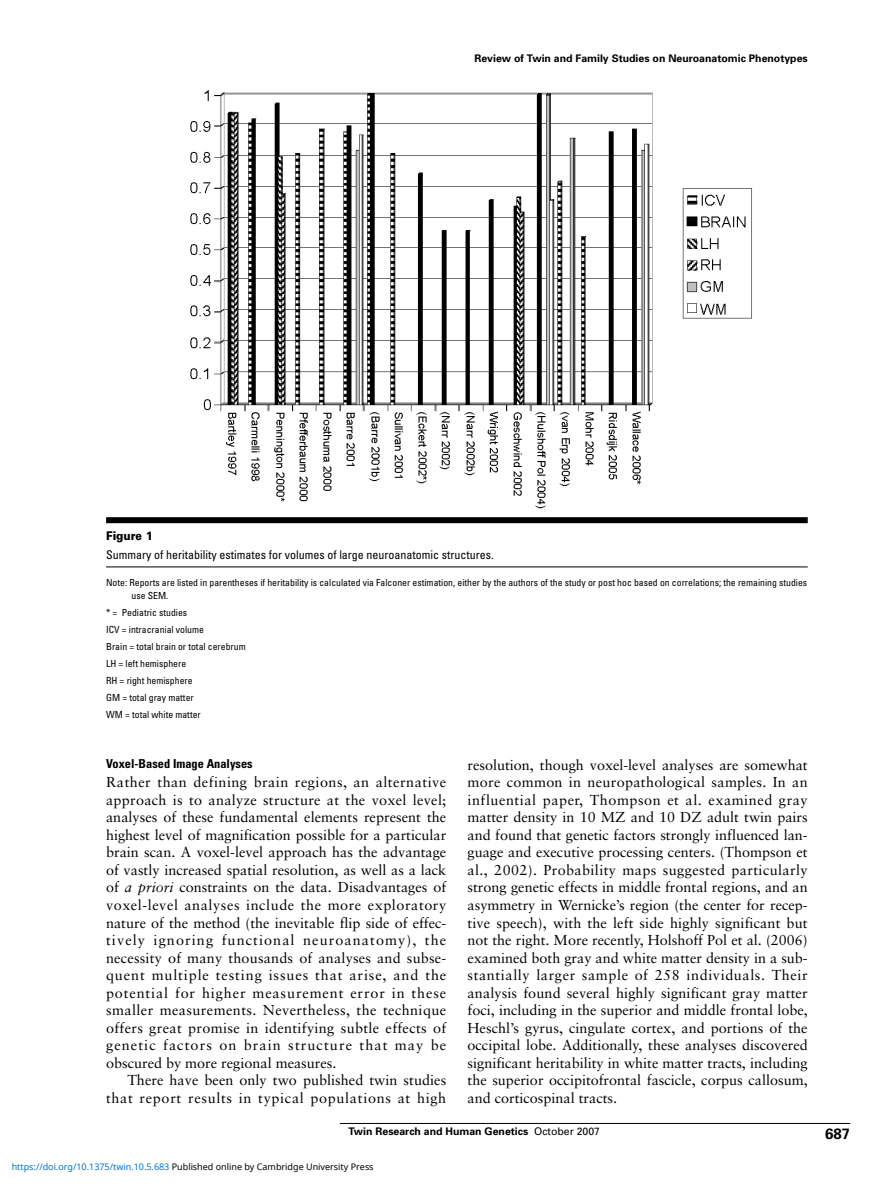
<style>
.page{position:relative;width:893px;height:1191px;background:#fff}
.page>*{position:absolute;margin:0;border:0;box-sizing:border-box;transform-origin:0 0}
.t1{font:700 15px "Univers";color:#000}
.t2{font:14.4px/17.5px "Sabon";letter-spacing:.005em;color:#000;text-align:justify}
.t3{font:14.4px/17.5px "Sabon";letter-spacing:.045em;color:#000;text-align:right}
.t4{font:700 condensed 12.3px "Univers";color:#000}
.t5{font:condensed 12px "Univers";color:#000}
.t6{font:900 12px "Univers";color:#000;scale:.9 1}
.t7{font:700 10.5px "Univers";color:#000}
.t8{font:condensed 9.75px/17px "Univers";color:#000}
.t9{font:9px "Noto Sans";color:#000}
.s1{font-style:italic}
.s2{font-weight:400}
.s3{color:#0172cf}
</style>
<div class="page">
<img style="left:190px;top:90px;width:562px;height:419px">
<div style="left:106px;top:517px;width:702px;height:6px;background:#000"></div>
<hr style="left:106px;top:566px;width:702px;height:1px;background:#000">
<hr style="left:340px;top:1123px;width:510px;height:1px;background:#000">
<p class="t7" style="left:474px;top:55px;width:335px">Review of Twin and Family Studies on Neuroanatomic Phenotypes</p>
<p class="t6" style="left:106px;top:531px;width:53px">Figure 1</p>
<p class="t5" style="left:106px;top:551px;width:389px">Summary of heritability estimates for volumes of large neuroanatomic structures.</p>
<p class="t8" style="left:132px;top:577px;width:677px;line-height:12.8px;text-indent:-26px">Note: Reports are listed in parentheses if heritability is calculated via Falconer estimation, either by the authors of the study or post hoc based on correlations; the remaining studies use SEM.</p>
<p class="t8" style="left:106px;top:605px;width:141px">* = Pediatric studies<br>ICV = intracranial volume<br>Brain = total brain or total cerebrum<br>LH = left hemisphere<br>RH = right hemisphere<br>GM = total gray matter<br>WM = total white matter</p>
<p class="t4" style="left:106px;top:758px;width:148px">Voxel-Based Image Analyses</p>
<p class="t2" style="left:106px;top:774px;width:342px">Rather than defining brain regions, an alternative approach is to analyze structure at the voxel level; analyses of these fundamental elements represent the highest level of magnification possible for a particular brain scan. A voxel-level approach has the advantage of vastly increased spatial resolution, as well as a lack of <span class="s1">a priori</span> constraints on the data. Disadvantages of voxel-level analyses include the more exploratory nature of the method (the inevitable flip side of effec&shy;tively ignoring functional neuroanatomy), the necessity of many thousands of analyses and subse&shy;quent multiple testing issues that arise, and the potential for higher measurement error in these smaller measurements. Nevertheless, the technique offers great promise in identifying subtle effects of genetic factors on brain structure that may be obscured by more regional measures.</p>
<p class="t3" style="left:106px;top:1073px;width:342px">There have been only two published twin studies that report results in typical populations at high</p>
<p class="t2" style="left:468px;top:757px;width:342px">resolution, though voxel-level analyses are somewhat more common in neuropathological samples. In an influential paper, Thompson et al. examined gray matter density in 10 MZ and 10 DZ adult twin pairs and found that genetic factors strongly influenced lan&shy;guage and executive processing centers. (Thompson et al., 2002). Probability maps suggested particularly strong genetic effects in middle frontal regions, and an asymmetry in Wernicke’s region (the center for recep&shy;tive speech), with the left side highly significant but not the right. More recently, Holshoff Pol et al. (2006) examined both gray and white matter density in a sub&shy;stantially larger sample of 258 individuals. Their analysis found several highly significant gray matter foci, including in the superior and middle frontal lobe, Heschl’s gyrus, cingulate cortex, and portions of the occipital lobe. Additionally, these analyses discovered significant heritability in white matter tracts, including the superior occipitofrontal fascicle, corpus callosum, and corticospinal tracts.</p>
<p class="t7" style="left:348px;top:1127px;width:253px">Twin Research and Human Genetics <span class="s2">October 2007</span></p>
<p class="t9" style="left:12px;top:1160px;width:363px"><span class="s3">https://doi.org/10.1375/twin.10.5.683</span> Published online by Cambridge University Press</p>
<p class="t1" style="left:825px;top:1127px;width:27px">687</p>
</div>
